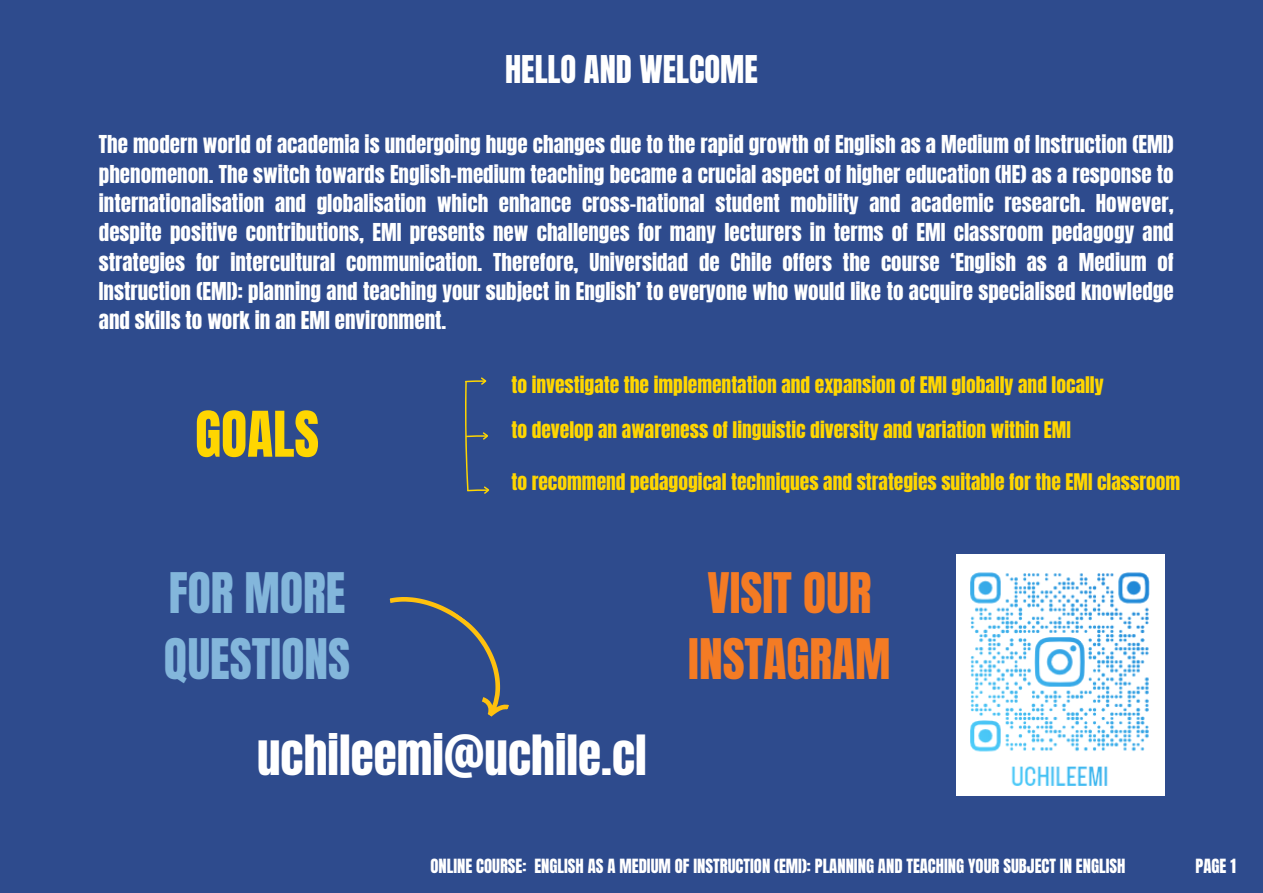
<style>
.page{position:relative;width:1263px;height:893px;background:#2e4b8d}
.page>*{position:absolute;margin:0;border:0;box-sizing:border-box;transform-origin:0 0}
.t1{font:53.55px "Anton";color:#ffd600}
.t2{font:47.55px/66.4px "Anton";color:#f47b24;text-align:center}
.t3{font:47.55px/66.4px "Anton";color:#83b6db}
.t4{font:47.1px "Anton";color:#fff}
.t5{font:32.55px "Anton";color:#fff}
.t6{font:21px/29.2px "Anton";color:#fff;text-align:justify}
.t7{font:19.5px "Anton";color:#ffd600}
.t8{font:16.65px "Anton";color:#fff}
</style>
<div class="page">
<svg style="left:465px;top:377px;width:24px;height:117px"></svg>
<img style="left:956px;top:554px;width:208px;height:242px">
<svg style="left:389px;top:597px;width:120px;height:120px"></svg>
<h5 class="t5" style="left:505px;top:46px;width:254px">HELLO AND WELCOME</h5>
<p class="t6" style="left:99px;top:130px;width:1076px">The modern world of academia is undergoing huge changes due to the rapid growth of English as a Medium of Instruction (EMI) phenomenon. The switch towards English-medium teaching became a crucial aspect of higher education (HE) as a response to internationalisation and globalisation which enhance cross-national student mobility and academic research. However, despite positive contributions, EMI presents new challenges for many lecturers in terms of EMI classroom pedagogy and strategies for intercultural communication. Therefore, Universidad de Chile offers the course ‘English as a Medium of Instruction (EMI): planning and teaching your subject in English’ to everyone who would like to acquire specialised knowledge and skills to work in an EMI environment.</p>
<h2 class="t1" style="left:195px;top:396px;width:125px">GOALS</h2>
<h2 class="t3" style="left:164px;top:560px;width:187px">FOR MORE<br>QUESTIONS</h2>
<h5 class="t7" style="left:511px;top:371px;width:594px">to investigate the implementation and expansion of EMI globally and locally</h5>
<h5 class="t7" style="left:511px;top:416px;width:561px">to develop an awareness of linguistic diversity and variation within EMI</h5>
<h5 class="t7" style="left:511px;top:468px;width:670px">to recommend pedagogical techniques and strategies suitable for the EMI classroom</h5>
<p class="t2" style="left:688px;top:560px;width:204px">VISIT OUR<br>INSTAGRAM</p>
<h3 class="t4" style="left:257px;top:721px;width:391px">uchileemi@uchile.cl</h3>
<h1 class="t8" style="left:430px;top:854px;width:697px">ONLINE COURSE: ENGLISH AS A MEDIUM OF INSTRUCTION (EMI): PLANNING AND TEACHING YOUR SUBJECT IN ENGLISH</h1>
<h1 class="t8" style="left:1195px;top:854px;width:42px">PAGE 1</h1>
</div>
